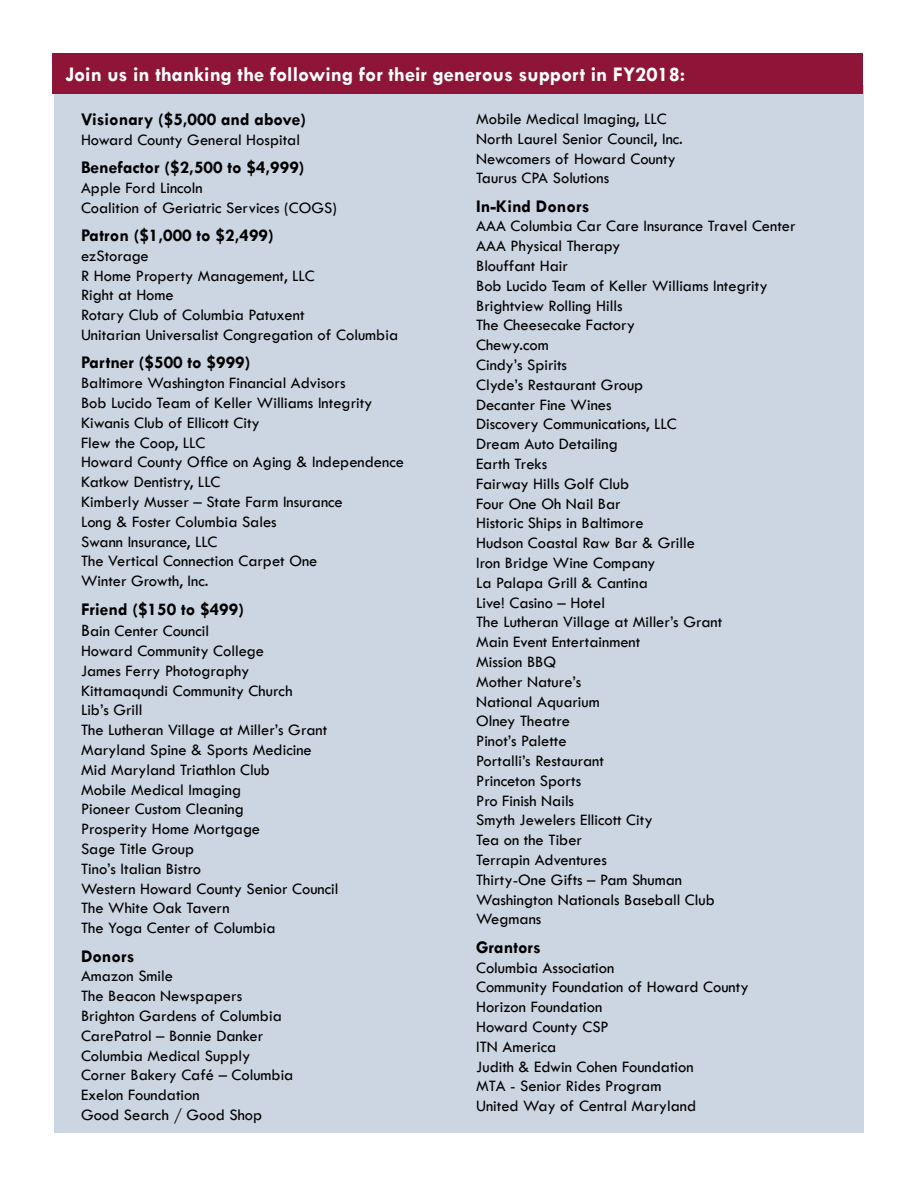
<style>
.page{position:relative;width:918px;height:1188px;background:#fff}
.page>*{position:absolute;margin:0;border:0;box-sizing:border-box;transform-origin:0 0}
.t1{font:700 21px "Tw Cen";color:#fff}
.t2{font:700 18px "Tw Cen";color:#000}
.t3{font:16.5px/19.8px "Tw Cen";color:#000}
.s1{font-size:18px}
</style>
<div class="page">
<div style="left:54px;top:85px;width:810px;height:1048px;background:#ccd5e2"></div>
<div style="left:52px;top:53px;width:810px;height:41px;background:#8e1537"></div>
<p class="t1" style="left:65px;top:62px;width:621px">Join us in thanking the following for their generous support in FY2018:</p>
<p class="t2" style="left:81px;top:108px;width:227px">Visionary ($5,000 and above)</p>
<p class="t3" style="left:81px;top:130px;width:220px">Howard County General Hospital</p>
<p class="t2" style="left:81px;top:157px;width:225px">Benefactor ($2,500 to $4,999)</p>
<p class="t3" style="left:81px;top:178px;width:257px">Apple Ford Lincoln<br>Coalition of Geriatric Services (COGS)</p>
<p class="t2" style="left:81px;top:225px;width:194px">Patron ($1,000 to $2,499)</p>
<p class="t3" style="left:81px;top:246px;width:319px">ezStorage<br>R Home Property Management, LLC<br>Right at Home<br>Rotary Club of Columbia Patuxent<br>Unitarian Universalist Congregation of Columbia</p>
<p class="t2" style="left:81px;top:352px;width:171px">Partner ($500 to $999)</p>
<p class="t3" style="left:81px;top:373px;width:325px">Baltimore Washington Financial Advisors<br>Bob Lucido Team of Keller Williams Integrity<br>Kiwanis Club of Ellicott City<br>Flew the Coop, LLC<br>Howard County Office on Aging &amp; Independence<br>Katkow Dentistry, LLC<br>Kimberly Musser – State Farm Insurance<br>Long &amp; Foster Columbia Sales<br>Swann Insurance, LLC<br>The Vertical Connection Carpet One<br>Winter Growth, Inc.</p>
<p class="t2" style="left:81px;top:598px;width:165px">Friend ($150 to $499)</p>
<p class="t3" style="left:81px;top:621px;width:259px"><span class="s1">B</span>ain Center Council<br>Howard Community College<br>James Ferry Photography<br>Kittamaqundi Community Church<br>Lib’s Grill<br>The Lutheran Village at Miller’s Grant<br>Maryland Spine &amp; Sports Medicine<br>Mid Maryland Triathlon Club<br>Mobile Medical Imaging<br>Pioneer Custom Cleaning<br>Prosperity Home Mortgage<br>Sage Title Group<br>Tino’s Italian Bistro<br>Western Howard County Senior Council<br>The White Oak Tavern<br>The Yoga Center of Columbia</p>
<p class="t2" style="left:81px;top:945px;width:55px">Donors</p>
<p class="t3" style="left:81px;top:966px;width:214px">Amazon Smile<br>The Beacon Newspapers<br>Brighton Gardens of Columbia<br>CarePatrol – Bonnie Danker<br>Columbia Medical Supply<br>Corner Bakery Café – Columbia<br>Exelon Foundation<br>Good Search / Good Shop</p>
<p class="t3" style="left:476px;top:109px;width:208px">Mobile Medical Imaging, LLC<br>North Laurel Senior Council, Inc.<br>Newcomers of Howard County<br>Taurus CPA Solutions</p>
<p class="t2" style="left:476px;top:195px;width:115px">In-Kind Donors</p>
<p class="t3" style="left:476px;top:216px;width:321px">AAA Columbia Car Care Insurance Travel Center<br>AAA Physical Therapy<br>Blouffant Hair<br>Bob Lucido Team of Keller Williams Integrity<br>Brightview Rolling Hills<br>The Cheesecake Factory<br>Chewy.com<br>Cindy’s Spirits<br>Clyde’s Restaurant Group<br>Decanter Fine Wines<br>Discovery Communications, LLC<br>Dream Auto Detailing<br>Earth Treks<br>Fairway Hills Golf Club<br>Four One Oh Nail Bar<br>Historic Ships in Baltimore<br>Hudson Coastal Raw Bar &amp; Grille<br>Iron Bridge Wine Company<br>La Palapa Grill &amp; Cantina<br>Live! Casino – Hotel<br>The Lutheran Village at Miller’s Grant<br>Main Event Entertainment<br>Mission BBQ<br>Mother Nature’s<br>National Aquarium<br>Olney Theatre<br>Pinot’s Palette<br>Portalli’s Restaurant<br>Princeton Sports<br>Pro Finish Nails<br>Smyth Jewelers Ellicott City<br>Tea on the Tiber<br>Terrapin Adventures<br>Thirty-One Gifts – Pam Shuman<br>Washington Nationals Baseball Club<br>Wegmans</p>
<p class="t2" style="left:476px;top:936px;width:66px">Grantors</p>
<p class="t3" style="left:476px;top:957px;width:274px">Columbia Association<br>Community Foundation of Howard County<br>Horizon Foundation<br>Howard County CSP<br>ITN America<br>Judith &amp; Edwin Cohen Foundation<br>MTA - Senior Rides Program<br>United Way of Central Maryland</p>
</div>
